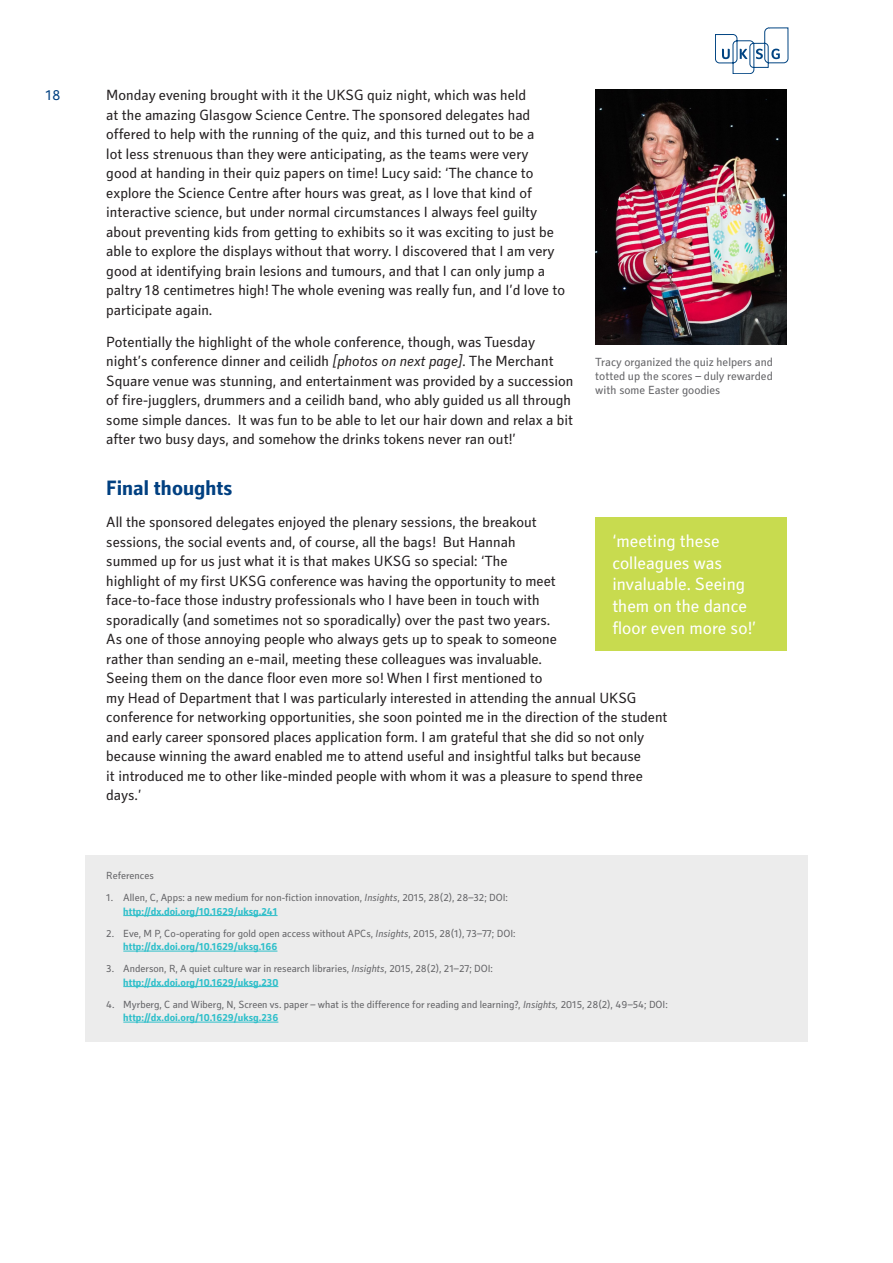
<style>
.page{position:relative;width:893px;height:1263px;background:#fff}
.page>*{position:absolute;margin:0;border:0;box-sizing:border-box;transform-origin:0 0}
.A-Style_Heading{font:700 21px "Secca Std";color:#014081}
.Stand_out_quote{font:18px/21.6px "Secca Std";color:#fff}
.Body{font:15px/19.5px "Secca Std";color:#231f20}
.t1{font:15px "Secca Std";color:#014081}
.t2{font:12px/14.4px "Secca Std";color:#636366;text-align:justify}
.Reference_List{font:10.5px/13.5px "Secca Std";color:#636366}
.s1{font-style:italic}
.s2{font-weight:700;color:#2fbfca}
</style>
<div class="page">
<svg style="left:715px;top:28px;width:73px;height:46px"></svg>
<img style="left:595px;top:89px;width:192px;height:255px">
<div style="left:595px;top:517px;width:192px;height:134px;background:#c8db4f"></div>
<div style="left:85px;top:855px;width:723px;height:187px;background:#ececec"></div>
<hr style="left:123px;top:915px;width:155px;height:1px;background:#2fbfca">
<hr style="left:123px;top:951px;width:154px;height:1px;background:#2fbfca">
<hr style="left:123px;top:986px;width:155px;height:1px;background:#2fbfca">
<hr style="left:123px;top:1022px;width:155px;height:1px;background:#2fbfca">
<p class="t1" style="left:46px;top:87px;width:17px">18</p>
<p class="Body" style="left:106px;top:86px;width:460px">Monday evening brought with it the UKSG quiz night, which was held<br>at the amazing Glasgow Science Centre. The sponsored delegates had offered to help with the running of the quiz, and this turned out to be a<br>lot less strenuous than they were anticipating, as the teams were very<br>good at handing in their quiz papers on time! Lucy said: ‘The chance to explore the Science Centre after hours was great, as I love that kind of interactive science, but under normal circumstances I always feel guilty about preventing kids from getting to exhibits so it was exciting to just be able to explore the displays without that worry. I discovered that I am very good at identifying brain lesions and tumours, and that I can only jump a paltry 18 centimetres high! The whole evening was really fun, and I’d love to participate again.</p>
<p class="Body" style="left:106px;top:333px;width:469px">Potentially the highlight of the whole conference, though, was Tuesday night’s conference dinner and ceilidh <span class="s1">[photos on next page].</span> The Merchant Square venue was stunning, and entertainment was provided by a succession of fire-jugglers, drummers and a ceilidh band, who ably guided us all through some simple dances. It was fun to be able to let our hair down and relax a bit after two busy days, and somehow the drinks tokens never ran out!’</p>
<p class="A-Style_Heading" style="left:106px;top:476px;width:128px">Final thoughts</p>
<p class="Body" style="left:106px;top:513px;width:563px">All the sponsored delegates enjoyed the plenary sessions, the breakout<br>sessions, the social events and, of course, all the bags! But Hannah<br>summed up for us just what it is that makes UKSG so special: ‘The<br>highlight of my first UKSG conference was having the opportunity to meet<br>face-to-face those industry professionals who I have been in touch with<br>sporadically (and sometimes not so sporadically) over the past two years.<br>As one of those annoying people who always gets up to speak to someone<br>rather than sending an e-mail, meeting these colleagues was invaluable.<br>Seeing them on the dance floor even more so! When I first mentioned to<br>my Head of Department that I was particularly interested in attending the annual UKSG conference for networking opportunities, she soon pointed me in the direction of the student and early career sponsored places application form. I am grateful that she did so not only because winning the award enabled me to attend useful and insightful talks but because<br>it introduced me to other like-minded people with whom it was a pleasure to spend three days.’</p>
<p class="t2" style="left:595px;top:355px;width:179px">Tracy organized the quiz helpers and totted up the scores – duly rewarded with some Easter goodies</p>
<p class="Stand_out_quote" style="left:612px;top:531px;width:145px">‘meeting these colleagues was invaluable. Seeing them on the dance floor even more so!’</p>
<p class="Reference_List" style="left:106px;top:869px;width:49px">References</p>
<p class="Reference_List" style="left:123px;top:891px;width:386px;text-indent:-17px">1. Allen, C, Apps: a new medium for non-fiction innovation, <span class="s1">Insights</span>, 2015, 28(2), 28–32; DOI: <span class="s2">http://dx.doi.org/10.1629/uksg.241</span></p>
<p class="Reference_List" style="left:123px;top:927px;width:394px;text-indent:-17px">2. Eve, M P, Co-operating for gold open access without APCs, <span class="s1">Insights</span>, 2015, 28(1), 73–77; DOI: <span class="s2">http://dx.doi.org/10.1629/uksg.166</span></p>
<p class="Reference_List" style="left:123px;top:962px;width:371px;text-indent:-17px">3. Anderson, R, A quiet culture war in research libraries, <span class="s1">Insights</span>, 2015, 28(2), 21–27; DOI: <span class="s2">http://dx.doi.org/10.1629/uksg.230</span></p>
<p class="Reference_List" style="left:123px;top:998px;width:546px;text-indent:-17px">4. Myrberg, C and Wiberg, N, Screen vs. paper – what is the difference for reading and learning?, <span class="s1">Insights,</span> 2015, 28(2), 49–54; DOI: <span class="s2">http://dx.doi.org/10.1629/uksg.236</span></p>
</div>
